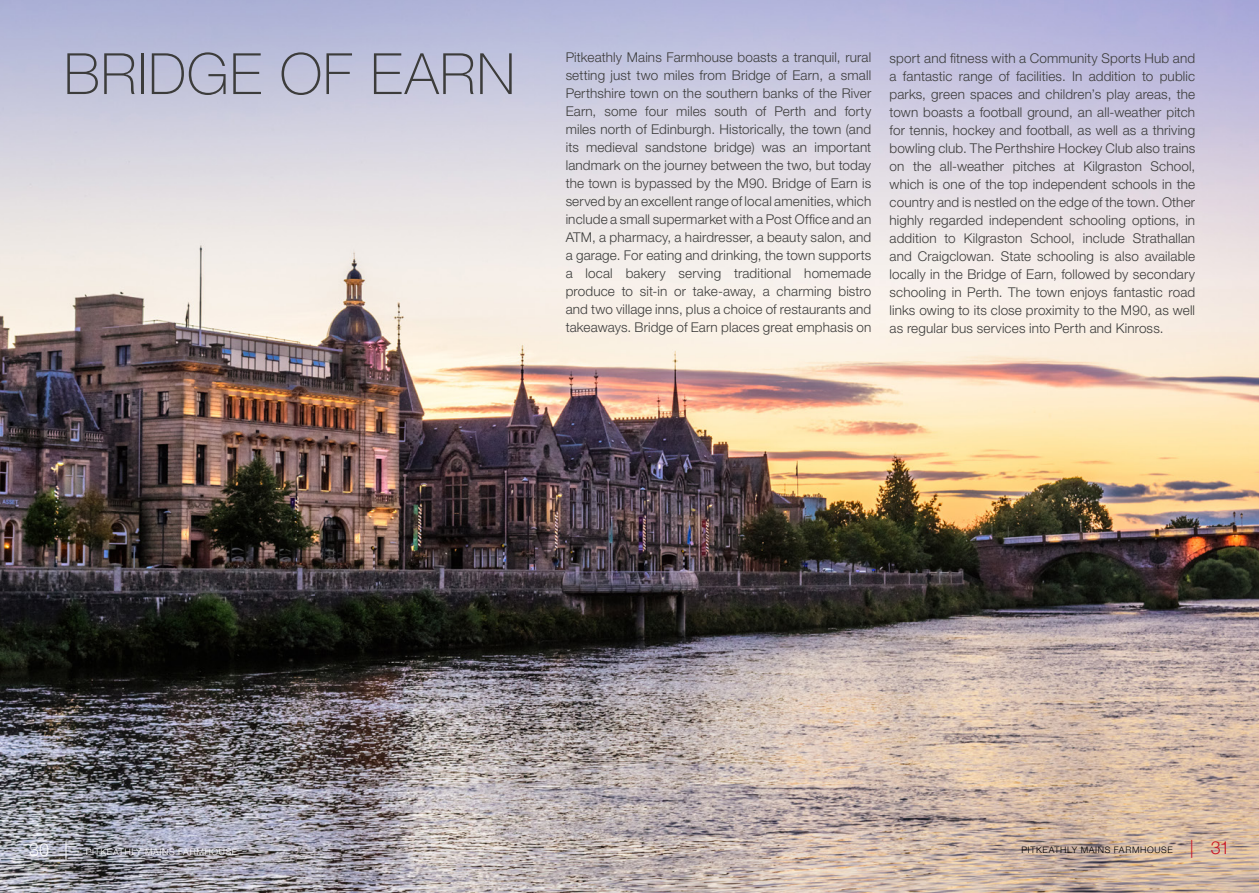
<style>
.page{position:relative;width:1259px;height:893px;background:#fff}
.page>*{position:absolute;margin:0;border:0;box-sizing:border-box;transform-origin:0 0}
.Address_line_1{font:100 57px "Helvetica Neue LT Std";letter-spacing:.015em;color:#3c3c3b}
.t1{font:300 18px "Helvetica Neue LT Std";color:#c91525}
.Address_line_1-2{font:300 13.5px/18px "Helvetica Neue LT Std";letter-spacing:.01em;color:#3c3c3b;text-align:justify}
.t2{font:300 9px "Helvetica Neue LT Std";letter-spacing:.075em;color:#fff}
.t3{font:300 9px "Helvetica Neue LT Std";letter-spacing:.075em;color:#000}
.s1{font-size:18px;color:#c91525}
.s2{font-size:18px}
</style>
<div class="page">
<img style="left:0;top:0;width:1259px;height:893px">
<p class="Address_line_1" style="left:64px;top:41px;width:453px">BRIDGE OF EARN</p>
<p class="Address_line_1-2" style="left:566px;top:48px;width:307px">Pitkeathly Mains Farmhouse boasts a tranquil, rural setting just two miles from Bridge of Earn, a small Perthshire town on the southern banks of the River Earn, some four miles south of Perth and forty miles north of Edinburgh. Historically, the town (and its medieval sandstone bridge) was an important landmark on the journey between the two, but today the town is bypassed by the M90. Bridge of Earn is served by an excellent range of local amenities, which include a small supermarket with a Post Office and an ATM, a pharmacy, a hairdresser, a beauty salon, and a garage. For eating and drinking, the town supports a local bakery serving traditional homemade produce to sit-in or take-away, a charming bistro and two village inns, plus a choice of restaurants and takeaways. Bridge of Earn places great emphasis on</p>
<p class="Address_line_1-2" style="left:889px;top:49px;width:307px">sport and fitness with a Community Sports Hub and a fantastic range of facilities. In addition to public parks, green spaces and children’s play areas, the town boasts a football ground, an all-weather pitch for tennis, hockey and football, as well as a thriving bowling club. The Perthshire Hockey Club also trains on the all-weather pitches at Kilgraston School, which is one of the top independent schools in the country and is nestled on the edge of the town. Other highly regarded independent schooling options, in addition to Kilgraston School, include Strathallan and Craigclowan. State schooling is also available locally in the Bridge of Earn, followed by secondary schooling in Perth. The town enjoys fantastic road links owing to its close proximity to the M90, as well as regular bus services into Perth and Kinross.</p>
<p class="t3" style="left:1021px;top:844px;width:174px">PITKEATHLY MAINS FARMHOUSE <span class="s1">|</span></p>
<p class="t2" style="left:29px;top:846px;width:210px"><span class="s2">30 |</span> PITKEATHLY MAINS FARMHOUSE</p>
<h2 class="t1" style="left:1210px;top:837px;width:21px">31</h2>
</div>
